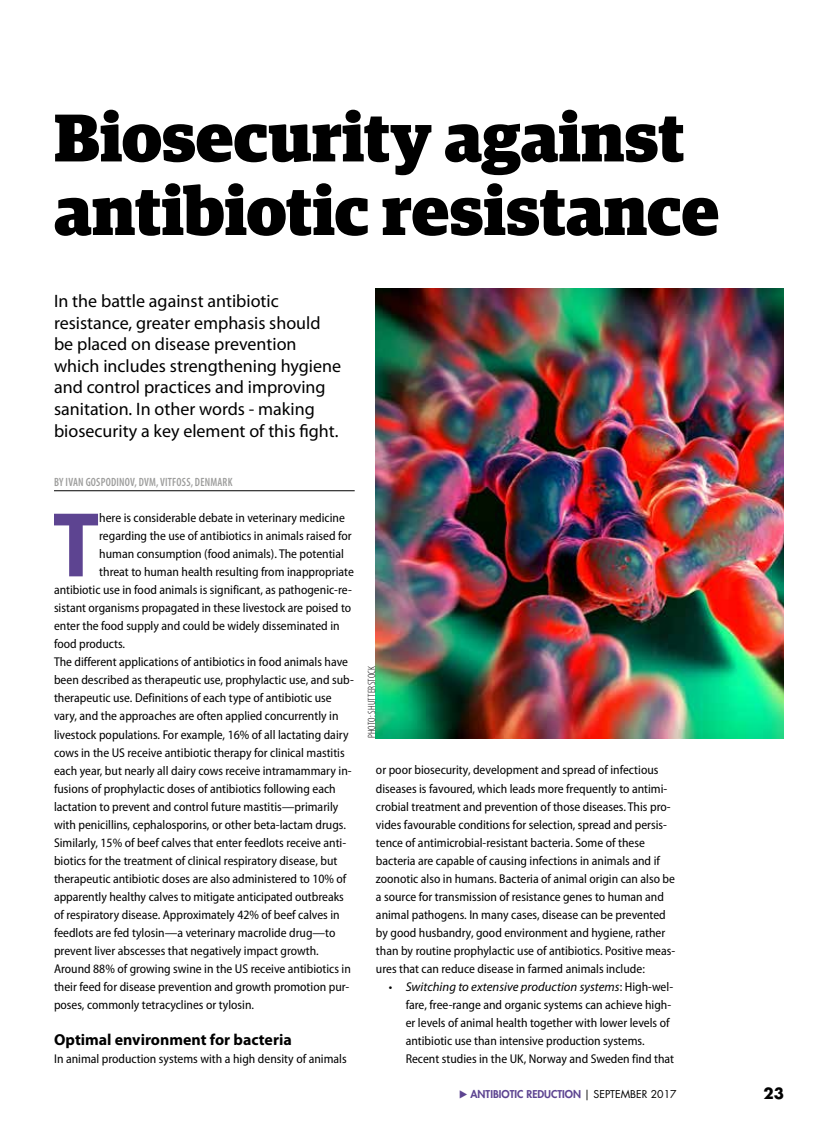
<style>
.page{position:relative;width:838px;height:1136px;background:#fff}
.page>*{position:absolute;margin:0;border:0;box-sizing:border-box;transform-origin:0 0}
.t1{font:700 semi-condensed 92.85px "Myriad Pro";color:#5d4491}
.t2{font:900 67.5px/73.5px "Guardian Egyp";letter-spacing:-.005em;color:#000}
.t3{font:18px/21.6px "Myriad Pro";color:#000}
.t4{font:700 15.9px "Myriad Pro";color:#000}
.t5{font:700 15px "Futura Std";color:#000}
.t6{font:semi-condensed 12.75px/18px "Myriad Pro";color:#000}
.t7{font:600 condensed 12px "Myriad Pro";letter-spacing:.02em;color:#9d9d9c;scale:.92 1}
.t8{font:800 10.5px "Futura Std";color:#5d4491}
.t9{font:300 condensed 10.5px "Myriad Pro";letter-spacing:.02em;color:#000}
.s1{font-style:italic;font-stretch:normal}
.s2{font-weight:400;color:#000}
</style>
<div class="page">
<img style="left:376px;top:288px;width:408px;height:450px">
<hr style="left:54px;top:490px;width:301px;height:1px;background:#000">
<h2 class="t2" style="left:54px;top:94px;width:667px">Biosecurity against antibiotic resistance</h2>
<p class="t3" style="left:54px;top:290px;width:289px">In the battle against antibiotic resistance, greater emphasis should be placed on disease prevention which includes strengthening hygiene and control practices and improving sanitation. In other words - making biosecurity a key element of this fight.</p>
<p class="t7" style="left:54px;top:475px;width:195px">BY IVAN GOSPODINOV, DVM, VITFOSS, DENMARK</p>
<h1 class="t1" style="left:53px;top:493px;width:48px">T</h1>
<p class="t6" style="left:99px;top:509px;width:247px">here is considerable debate in veterinary medicine</p>
<p class="t6" style="left:99px;top:527px;width:254px">regarding the use of antibiotics in animals raised for</p>
<p class="t6" style="left:99px;top:545px;width:246px">human consumption (food animals). The potential</p>
<p class="t6" style="left:99px;top:563px;width:256px">threat to human health resulting from inappropriate</p>
<p class="t6" style="left:54px;top:581px;width:299px">antibiotic use in food animals is significant, as pathogenic-re-</p>
<p class="t6" style="left:54px;top:599px;width:299px">sistant organisms propagated in these livestock are poised to</p>
<p class="t6" style="left:54px;top:617px;width:287px">enter the food supply and could be widely disseminated in</p>
<p class="t6" style="left:54px;top:635px;width:73px">food products.</p>
<p class="t6" style="left:54px;top:653px;width:295px">The different applications of antibiotics in food animals have</p>
<p class="t6" style="left:54px;top:671px;width:301px">been described as therapeutic use, prophylactic use, and sub-</p>
<p class="t6" style="left:54px;top:689px;width:279px">therapeutic use. Definitions of each type of antibiotic use</p>
<p class="t6" style="left:54px;top:707px;width:286px">vary, and the approaches are often applied concurrently in</p>
<p class="t6" style="left:54px;top:725px;width:296px">livestock populations. For example, 16% of all lactating dairy</p>
<p class="t6" style="left:54px;top:743px;width:292px">cows in the US receive antibiotic therapy for clinical mastitis</p>
<p class="t6" style="left:54px;top:761px;width:299px">each year, but nearly all dairy cows receive intramammary in-</p>
<p class="t6" style="left:54px;top:779px;width:283px">fusions of prophylactic doses of antibiotics following each</p>
<p class="t6" style="left:54px;top:797px;width:286px">lactation to prevent and control future mastitis—primarily</p>
<p class="t6" style="left:54px;top:815px;width:293px">with penicillins, cephalosporins, or other beta-lactam drugs.</p>
<p class="t6" style="left:54px;top:833px;width:294px">Similarly, 15% of beef calves that enter feedlots receive anti-</p>
<p class="t6" style="left:54px;top:851px;width:285px">biotics for the treatment of clinical respiratory disease, but</p>
<p class="t6" style="left:54px;top:869px;width:294px">therapeutic antibiotic doses are also administered to 10% of</p>
<p class="t6" style="left:54px;top:887px;width:291px">apparently healthy calves to mitigate anticipated outbreaks</p>
<p class="t6" style="left:54px;top:905px;width:287px">of respiratory disease. Approximately 42% of beef calves in</p>
<p class="t6" style="left:54px;top:923px;width:283px">feedlots are fed tylosin—a veterinary macrolide drug—to</p>
<p class="t6" style="left:54px;top:941px;width:266px">prevent liver abscesses that negatively impact growth.</p>
<p class="t6" style="left:54px;top:959px;width:298px">Around 88% of growing swine in the US receive antibiotics in</p>
<p class="t6" style="left:54px;top:977px;width:297px">their feed for disease prevention and growth promotion pur-</p>
<p class="t6" style="left:54px;top:995px;width:202px">poses, commonly tetracyclines or tylosin.</p>
<p class="t4" style="left:54px;top:1030px;width:239px">Optimal environment for bacteria</p>
<p class="t6" style="left:54px;top:1049px;width:294px">In animal production systems with a high density of animals</p>
<p class="t9" style="left:366px;top:738px;width:74px;rotate:-90deg">PHOTO: SHUTTERSTOCK</p>
<p class="t6" style="left:376px;top:761px;width:301px">or poor biosecurity, development and spread of infectious diseases is favoured, which leads more frequently to antimi&shy;crobial treatment and prevention of those diseases. This pro&shy;vides favourable conditions for selection, spread and persis&shy;tence of antimicrobial-resistant bacteria. Some of these bacteria are capable of causing infections in animals and if zoonotic also in humans. Bacteria of animal origin can also be a source for transmission of resistance genes to human and animal pathogens. In many cases, disease can be prevented by good husbandry, good environment and hygiene, rather than by routine prophylactic use of antibiotics. Positive meas&shy;ures that can reduce disease in farmed animals include:</p>
<p class="t6" style="left:406px;top:977px;width:270px;text-indent:-17px">• <span class="s1">Switching to extensive production systems</span>: High-wel&shy;fare, free-range and organic systems can achieve high&shy;er levels of animal health together with lower levels of antibiotic use than intensive production systems.<br>Recent studies in the UK, Norway and Sweden find that</p>
<p class="t8" style="left:459px;top:1087px;width:219px">▶ ANTIBIOTIC REDUCTION <span class="s2">| SEPTEMBER 2017</span></p>
<p class="t5" style="left:763px;top:1082px;width:22px">23</p>
</div>
